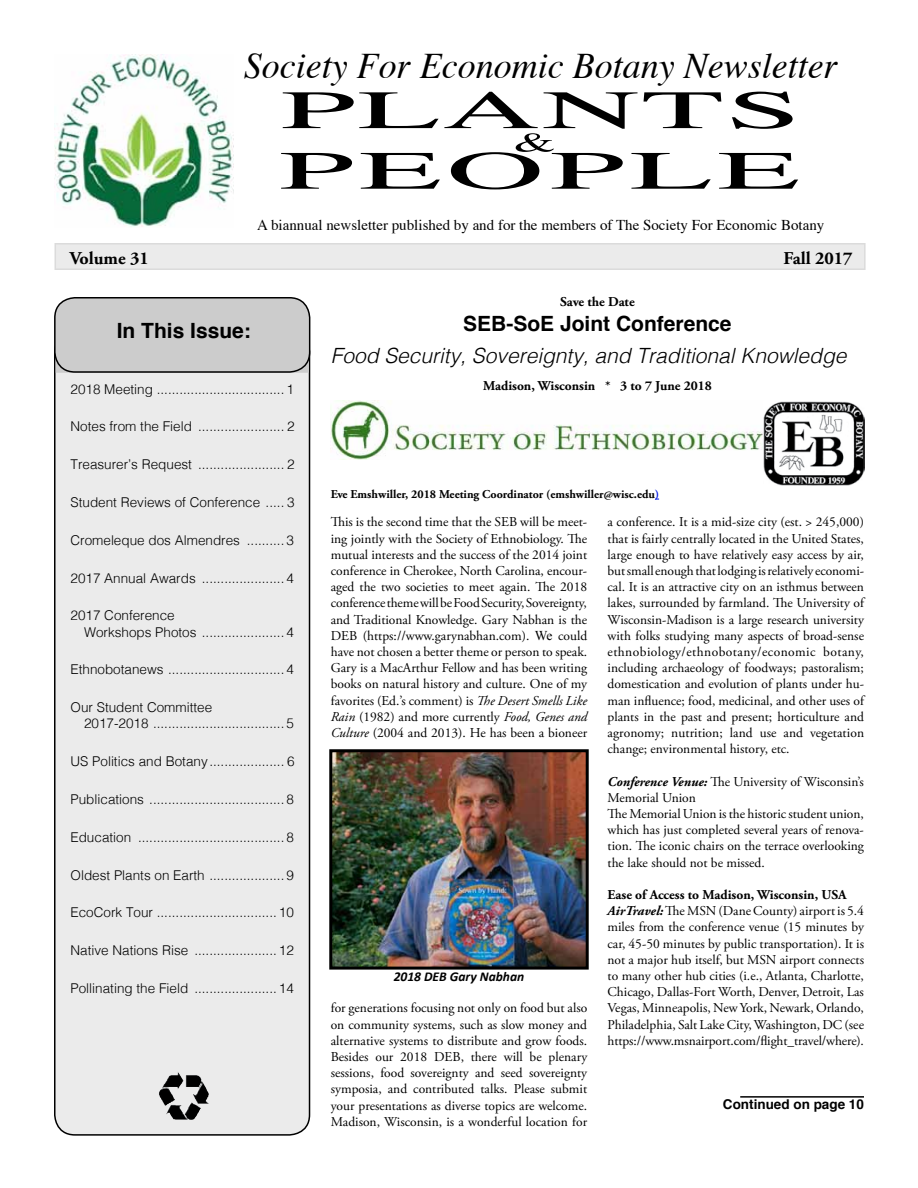
<style>
.page{position:relative;width:918px;height:1188px;background:#fff}
.page>*{position:absolute;margin:0;border:0;box-sizing:border-box;transform-origin:0 0}
.t1{font:54px "Times";letter-spacing:.025em;color:#000;scale:2.5 1}
.t2{font:italic 36px "Times";color:#000}
.t3{font:27px "Times";color:#000;scale:2 1}
.t4{font:italic 300 21px "Helvetica";color:#000}
.t5{font:700 21px "Helvetica";color:#000}
.t6{font:700 18px "Adobe Garamond Pro";color:#000}
.t7{font:15px "Times";color:#000}
.t8{font:13.5px/16.2px "Adobe Garamond Pro";color:#000;text-align:justify}
.t9{font:300 13.5px/16.2px "Helvetica";color:#000}
.t10{font:700 13.5px "Adobe Garamond Pro";color:#000}
.t11{font:700 13.5px "Helvetica";color:#000}
.t12{font:italic 700 13.5px "Calibri";color:#000}
.t13{font:700 12px "Adobe Garamond Pro";color:#000}
.s1{color:#0019e6}
.s2{font-family:"Times New Roman"}
.s3{font-style:italic}
.s4{font-weight:700;font-style:italic}
.s5{font-weight:700}
</style>
<div class="page">
<hr style="left:740px;top:1096px;width:124px;height:2px;background:#000">
<div style="left:55px;top:332px;width:255px;height:803px;background:#ebebeb;border-radius:20px"></div>
<div style="left:54px;top:331px;width:256px;height:805px;border:2px solid #000;border-radius:20px"></div>
<div style="left:55px;top:298px;width:255px;height:74px;background:#ccc;border-radius:20px"></div>
<div style="left:54px;top:297px;width:256px;height:76px;border:2px solid #000;border-radius:20px"></div>
<div style="left:55px;top:244px;width:810px;height:25px;background:#ebebeb"></div>
<div style="left:55px;top:243px;width:811px;height:27px;border:2px solid #dbdbdb"></div>
<img style="left:159px;top:1072px;width:50px;height:34px">
<img style="left:54px;top:54px;width:180px;height:173px">
<img style="left:331px;top:400px;width:432px;height:60px">
<img style="left:764px;top:402px;width:100px;height:83px">
<img style="left:333px;top:753px;width:252px;height:213px">
<div style="left:329px;top:749px;width:260px;height:221px;border:3px solid #000"></div>
<h2 class="t2" style="left:244px;top:34px;width:595px">Society For Economic Botany Newsletter</h2>
<h1 class="t1" style="left:281px;top:59px;width:210px">PLANTS</h1>
<h3 class="t3" style="left:514px;top:117px;width:23px">&amp;</h3>
<h1 class="t1" style="left:279px;top:120px;width:210px">PEOPLE</h1>
<p class="t7" style="left:257px;top:211px;width:569px">A biannual newsletter published by and for the members of The Society For Economic Botany</p>
<h3 class="t6" style="left:70px;top:248px;width:81px">Volume 31</h3>
<h3 class="t6" style="left:784px;top:248px;width:71px">Fall 2017</h3>
<h3 class="t5" style="left:117px;top:314px;width:136px">In This Issue:</h3>
<p class="t9" style="left:70px;top:380px;width:225px">2018 Meeting .................................. 1</p>
<p class="t9" style="left:70px;top:418px;width:226px">Notes from the Field ....................... 2</p>
<p class="t9" style="left:70px;top:455px;width:226px">Treasurer’s Request ....................... 2</p>
<p class="t9" style="left:70px;top:493px;width:226px">Student Reviews of Conference ..... 3</p>
<p class="t9" style="left:70px;top:531px;width:225px">Cromeleque dos Almendres .......... 3</p>
<p class="t9" style="left:70px;top:569px;width:225px">2017 Annual Awards ...................... 4</p>
<p class="t9" style="left:84px;top:607px;width:212px;text-indent:-14px">2017 Conference<br>Workshops Photos ...................... 4</p>
<p class="t9" style="left:70px;top:661px;width:225px">Ethnobotanews ............................... 4</p>
<p class="t9" style="left:84px;top:698px;width:212px;text-indent:-14px">Our Student Committee<br>2017-2018 ................................... 5</p>
<p class="t9" style="left:70px;top:752px;width:226px">US Politics and Botany.................... 6</p>
<p class="t9" style="left:70px;top:790px;width:225px">Publications .................................... 8</p>
<p class="t9" style="left:70px;top:828px;width:225px">Education ....................................... 8</p>
<p class="t9" style="left:70px;top:866px;width:225px">Oldest Plants on Earth .................... 9</p>
<p class="t9" style="left:70px;top:904px;width:225px">EcoCork Tour ................................ 10</p>
<p class="t9" style="left:70px;top:941px;width:225px">Native Nations Rise ...................... 12</p>
<p class="t9" style="left:70px;top:979px;width:225px">Pollinating the Field ...................... 14</p>
<p class="t10" style="left:560px;top:293px;width:76px">Save the Date</p>
<h3 class="t5" style="left:463px;top:306px;width:270px">SEB-SoE Joint Conference</h3>
<h3 class="t4" style="left:331px;top:337px;width:517px">Food Security, Sovereignty, and Traditional Knowledge</h3>
<p class="t10" style="left:483px;top:378px;width:230px">Madison, Wisconsin * 3 to 7 June 2018</p>
<p class="t13" style="left:331px;top:487px;width:330px">Eve Emshwiller, 2018 Meeting Coordinator (emshwiller@wisc.edu<span class="s1">)</span></p>
<p class="t8" style="left:331px;top:515px;width:258px">This is the second time that the SEB will be meet&shy;ing jointly with the Society of Ethnobiology. The mutual interests and the success of the 2014 joint conference in Cherokee, North Carolina, encour&shy;aged the two societies to meet again. The 2018 conference theme will be Food Security, Sovereignty, and Traditional Knowledge. Gary Nabhan is the DEB (https://www.garynabhan.com). <span class="s2">We</span> could have not chosen a better theme or person to speak.<br>Gary is a MacArthur Fellow and has been writing books on natural history and culture. One of my favorites (Ed.’s comment) is <span class="s3">The Desert Smells Like Rain</span> (1982) and more currently <span class="s3">Food, Genes and Culture</span> (2004 and 2013). He has been a bioneer</p>
<p class="t12" style="left:394px;top:968px;width:132px">2018 DEB Gary Nabhan</p>
<p class="t8" style="left:331px;top:1001px;width:258px">for generations focusing not only on food but also on community systems, such as slow money and alternative systems to distribute and grow foods.<br>Besides our 2018 DEB, there will be plenary sessions, food sovereignty and seed sovereignty symposia, and contributed talks. Please submit your presentations as diverse topics are welcome.<br>Madison, Wisconsin, is a wonderful location for</p>
<p class="t8" style="left:608px;top:515px;width:258px">a conference. It is a mid-size city (est. &gt; 245,000) that is fairly centrally located in the United States, large enough to have relatively easy access by air, but small enough that lodging is relatively economi&shy;cal. It is an attractive city on an isthmus between lakes, surrounded by farmland. The University of Wisconsin-Madison is a large research university with folks studying many aspects of broad-sense ethnobiology/ethnobotany/economic botany, including archaeology of foodways; pastoralism; domestication and evolution of plants under hu&shy;man influence; food, medicinal, and other uses of plants in the past and present; horticulture and agronomy; nutrition; land use and vegetation change; environmental history, etc.</p>
<p class="t8" style="left:608px;top:774px;width:258px;text-align:left"><span class="s4">Conference Venue:</span> The University of Wisconsin’s Memorial Union<br>The Memorial Union is the historic student union, which has just completed several years of renova&shy;tion. The iconic chairs on the terrace overlooking the lake should not be missed.</p>
<p class="t8" style="left:608px;top:887px;width:258px;text-align:left"><span class="s5">Ease of Access to Madison, Wisconsin, USA </span><span class="s4">AirTravel:</span> The MSN (Dane County) airport is 5.4 miles from the conference venue (15 minutes by car, 45-50 minutes by public transportation). It is not a major hub itself, but MSN airport connects to many other hub cities (i.e., Atlanta, Charlotte, Chicago, Dallas-Fort Worth, Denver, Detroit, Las Vegas, Minneapolis, New York, Newark, Orlando, Philadelphia, Salt Lake City, Washington, DC (see https://www.msnairport.com/flight_travel/where).</p>
<p class="t11" style="left:723px;top:1093px;width:143px">Continued on page 10</p>
</div>
